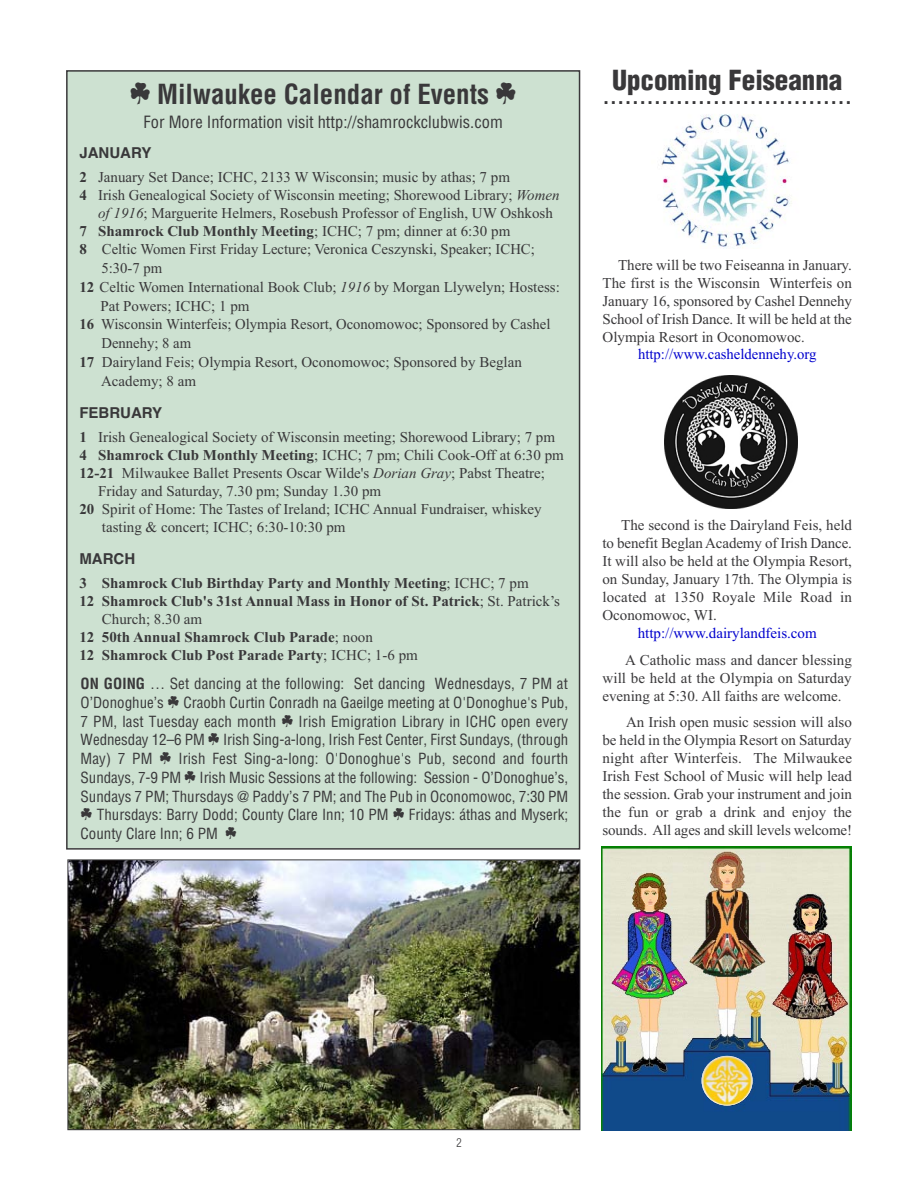
<style>
.page{position:relative;width:918px;height:1188px;background:#fff}
.page>*{position:absolute;margin:0;border:0;box-sizing:border-box;transform-origin:0 0}
.t1{font:27px "Helvetica";color:#39383a}
.t2{font:700 condensed 27px "Helvetica";color:#39383a}
.t3{font:900 condensed 27px "Helvetica";color:#39383a}
.t4{font:condensed 16.5px "Helvetica";color:#39383a}
.t5{font:15px/18px "Times New Roman";color:#39383a;text-align:justify}
.t6{font:condensed 15px/18.8px "Helvetica";color:#39383a}
.t7{font:700 15px "Times New Roman";color:#39383a}
.t8{font:15px "Times New Roman";color:#0000cd}
.t9{font:700 15px "Helvetica";color:#39383a}
.t10{font:300 condensed 12px "Helvetica";color:#39383a}
.s1{font-weight:700}
.s2{font-style:italic}
.s3{font-weight:400}
</style>
<div class="page">
<div style="left:68px;top:72px;width:511px;height:776px;background:#cde1d1"></div>
<img style="left:70px;top:862px;width:508px;height:266px">
<div style="left:68px;top:860px;width:512px;height:270px;border:1px solid #39383a"></div>
<img style="left:661px;top:114px;width:131px;height:135px">
<img style="left:664px;top:375px;width:133px;height:133px">
<img style="left:602px;top:847px;width:250px;height:283px">
<img style="left:702px;top:1056px;width:51px;height:50px;border-radius:50%">
<img style="left:643px;top:888px;width:15px;height:18px;border-radius:50%">
<img style="left:720px;top:866px;width:15px;height:18px;border-radius:50%">
<img style="left:803px;top:909px;width:15px;height:18px;border-radius:50%">
<h1 class="t2" style="left:157px;top:79px;width:334px">Milwaukee Calendar of Events</h1>
<p class="t4" style="left:144px;top:113px;width:361px">For More Information visit http://shamrockclubwis.com</p>
<p class="t9" style="left:79px;top:144px;width:73px">JANUARY</p>
<p class="t5" style="left:79px;top:167px;width:432px"><span class="s1">2</span> January Set Dance; ICHC, 2133 W Wisconsin; music by athas; 7 pm</p>
<p class="t5" style="left:79px;top:185px;width:482px"><span class="s1">4</span> Irish Genealogical Society of Wisconsin meeting; Shorewood Library; <span class="s2">Women</span></p>
<p class="t5" style="left:98px;top:203px;width:456px"><span class="s2">of 1916</span>; Marguerite Helmers, Rosebush Professor of English, UW Oshkosh</p>
<p class="t7" style="left:79px;top:222px;width:432px">7 Shamrock Club Monthly Meeting<span class="s3">; ICHC; 7 pm; dinner at 6:30 pm</span></p>
<p class="t5" style="left:79px;top:240px;width:457px"><span class="s1">8</span> Celtic Women First Friday Lecture; Veronica Ceszynski, Speaker; ICHC;</p>
<p class="t5" style="left:101px;top:259px;width:62px">5:30-7 pm</p>
<p class="t5" style="left:79px;top:278px;width:482px"><span class="s1">12</span> Celtic Women International Book Club; <span class="s2">1916</span> by Morgan Llywelyn; Hostess:</p>
<p class="t5" style="left:100px;top:296px;width:151px">Pat Powers; ICHC; 1 pm</p>
<p class="t5" style="left:79px;top:315px;width:473px"><span class="s1">16</span> Wisconsin Winterfeis; Olympia Resort, Oconomowoc; Sponsored by Cashel</p>
<p class="t5" style="left:101px;top:334px;width:91px">Dennehy; 8 am</p>
<p class="t5" style="left:79px;top:353px;width:444px"><span class="s1">17</span> Dairyland Feis; Olympia Resort, Oconomowoc; Sponsored by Beglan</p>
<p class="t5" style="left:101px;top:371px;width:96px">Academy; 8 am</p>
<p class="t9" style="left:79px;top:404px;width:84px">FEBRUARY</p>
<p class="t5" style="left:79px;top:428px;width:477px"><span class="s1">1</span> Irish Genealogical Society of Wisconsin meeting; Shorewood Library; 7 pm</p>
<p class="t5" style="left:79px;top:446px;width:486px"><span class="s1">4 Shamrock Club Monthly Meeting</span>; ICHC; 7 pm; Chili Cook-Off at 6:30 pm</p>
<p class="t5" style="left:79px;top:464px;width:467px"><span class="s1">12-21</span> Milwaukee Ballet Presents Oscar Wilde's <span class="s2">Dorian Gray</span>; Pabst Theatre;</p>
<p class="t5" style="left:98px;top:482px;width:285px">Friday and Saturday, 7.30 pm; Sunday 1.30 pm</p>
<p class="t5" style="left:79px;top:500px;width:464px"><span class="s1">20</span> Spirit of Home: The Tastes of Ireland; ICHC Annual Fundraiser, whiskey</p>
<p class="t5" style="left:102px;top:518px;width:245px">tasting &amp; concert; ICHC; 6:30-10:30 pm</p>
<p class="t9" style="left:79px;top:550px;width:57px">MARCH</p>
<p class="t7" style="left:79px;top:574px;width:451px">3 Shamrock Club Birthday Party and Monthly Meeting<span class="s3">; ICHC; 7 pm</span></p>
<p class="t7" style="left:79px;top:592px;width:482px">12 Shamrock Club's 31st Annual Mass in Honor of St. Patrick<span class="s3">; St. Patrick’s</span></p>
<p class="t5" style="left:102px;top:610px;width:102px">Church; 8.30 am</p>
<p class="t7" style="left:79px;top:628px;width:295px">12 50th Annual Shamrock Club Parade<span class="s3">; noon</span></p>
<p class="t7" style="left:79px;top:646px;width:340px">12 Shamrock Club Post Parade Party<span class="s3">; ICHC; 1-6 pm</span></p>
<p class="t6" style="left:81px;top:675px;width:489px"><span class="s1">ON GOING</span> … Set dancing at the following: Set dancing Wednesdays, 7 PM at<br>O’Donoghue’s</p>
<p class="t6" style="left:81px;top:693px;width:489px;text-indent:103px">Craobh Curtin Conradh na Gaeilge meeting at O'Donoghue's Pub,<br>7 PM, last Tuesday each month</p>
<p class="t6" style="left:81px;top:712px;width:489px;text-align:justify;text-indent:218px">Irish Emigration Library in ICHC open every Wednesday 12–6 PM Irish Sing-a-long, Irish Fest Center, First Sundays, (through May) 7 PM</p>
<p class="t6" style="left:178px;top:750px;width:391px">Irish Fest Sing-a-long: O'Donoghue's Pub, second and fourth</p>
<p class="t6" style="left:81px;top:768px;width:489px">Sundays, 7-9 PM Irish Music Sessions at the following: Session - O’Donoghue’s,</p>
<p class="t6" style="left:81px;top:787px;width:489px">Sundays 7 PM; Thursdays @ Paddy’s 7 PM; and The Pub in Oconomowoc, 7:30 PM</p>
<p class="t6" style="left:97px;top:806px;width:293px">Thursdays: Barry Dodd; County Clare Inn; 10 PM</p>
<p class="t6" style="left:409px;top:806px;width:161px">Fridays: áthas and Myserk;</p>
<p class="t6" style="left:81px;top:825px;width:139px">County Clare Inn; 6 PM</p>
<h1 class="t3" style="left:612px;top:65px;width:232px">Upcoming Feiseanna</h1>
<h1 class="t1" style="left:603px;top:79px;width:251px">..................................</h1>
<p class="t5" style="left:603px;top:255px;width:251px;text-indent:16px">There will be two Feiseanna in January.<br>The first is the Wisconsin Winterfeis on January 16, sponsored by Cashel Dennehy School of Irish Dance. It will be held at the Olympia Resort in Oconomowoc.</p>
<p class="t8" style="left:638px;top:345px;width:180px">http://www.casheldennehy.org</p>
<p class="t5" style="left:602px;top:516px;width:251px;text-indent:19px">The second is the Dairyland Feis, held to benefit Beglan Academy of Irish Dance.<br>It will also be held at the Olympia Resort, on Sunday, January 17th. The Olympia is located at 1350 Royale Mile Road in Oconomowoc, WI.</p>
<p class="t8" style="left:638px;top:624px;width:181px">http://www.dairylandfeis.com</p>
<p class="t5" style="left:602px;top:651px;width:251px;text-indent:23px">A Catholic mass and dancer blessing will be held at the Olympia on Saturday evening at 5:30. All faiths are welcome.</p>
<p class="t5" style="left:602px;top:713px;width:251px;text-indent:24px">An Irish open music session will also be held in the Olympia Resort on Saturday night after Winterfeis. The Milwaukee Irish Fest School of Music will help lead the session. Grab your instrument and join the fun or grab a drink and enjoy the sounds. All ages and skill levels welcome!</p>
<p class="t10" style="left:456px;top:1136px;width:7px">2</p>
</div>
